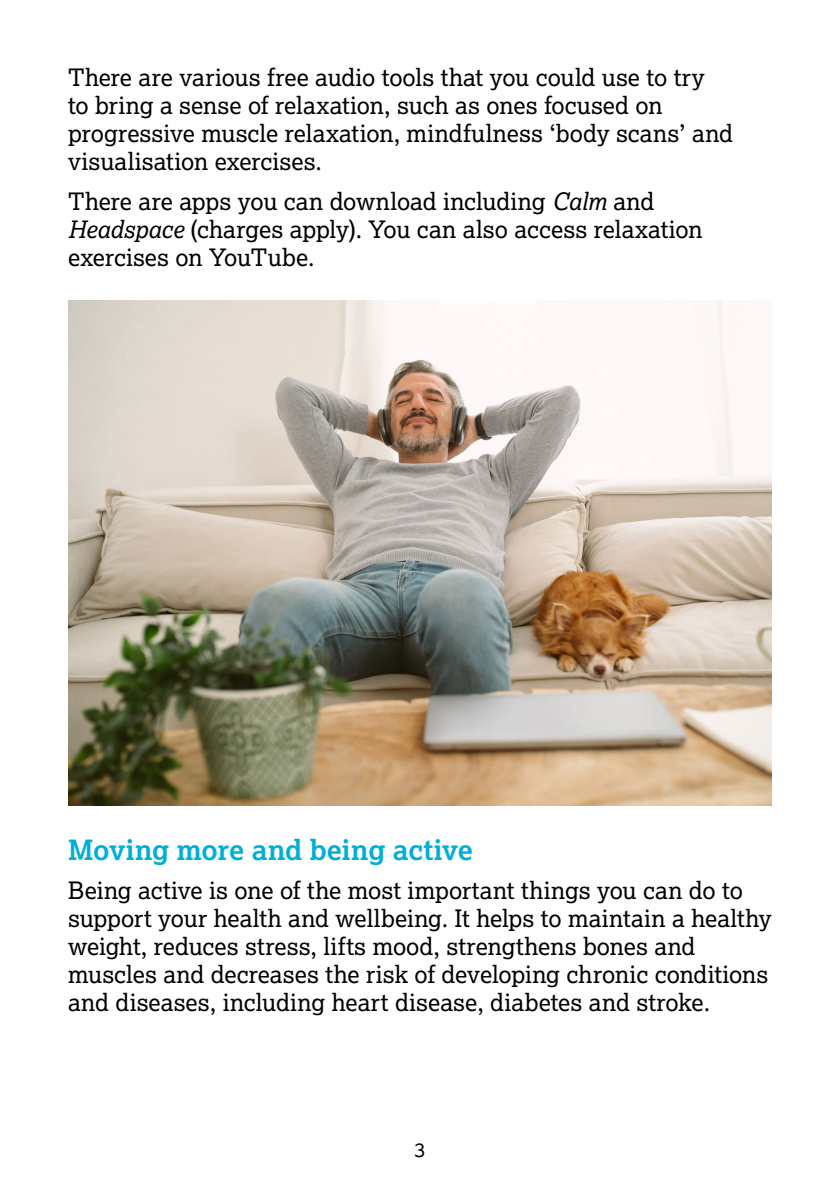
<style>
.page{position:relative;width:840px;height:1191px;background:#fff}
.page>*{position:absolute;margin:0;border:0;box-sizing:border-box;transform-origin:0 0}
.Headings{font:700 28px "Lexia";letter-spacing:-.005em;color:#00afd6}
.Lexia_body{font:24px/28px "Lexia";color:#000}
.t1{font:20px "Lexia";color:#000}
.s1{font-style:italic}
</style>
<div class="page">
<img style="left:68px;top:300px;width:703px;height:505px">
<p class="Lexia_body" style="left:68px;top:63px;width:666px">There are various free audio tools that you could use to try<br>to bring a sense of relaxation, such as ones focused on progressive muscle relaxation, mindfulness ‘body scans’ and visualisation exercises.</p>
<p class="Lexia_body" style="left:68px;top:186px;width:635px">There are apps you can download including <span class="s1">Calm</span> and<br><span class="s1">Headspace</span> (charges apply). You can also access relaxation exercises on YouTube.</p>
<p class="Headings" style="left:68px;top:832px;width:406px">Moving more and being active</p>
<p class="Lexia_body" style="left:68px;top:876px;width:704px">Being active is one of the most important things you can do to support your health and wellbeing. It helps to maintain a healthy weight, reduces stress, lifts mood, strengthens bones and muscles and decreases the risk of developing chronic conditions and diseases, including heart disease, diabetes and stroke.</p>
<p class="t1" style="left:414px;top:1137px;width:12px">3</p>
</div>
